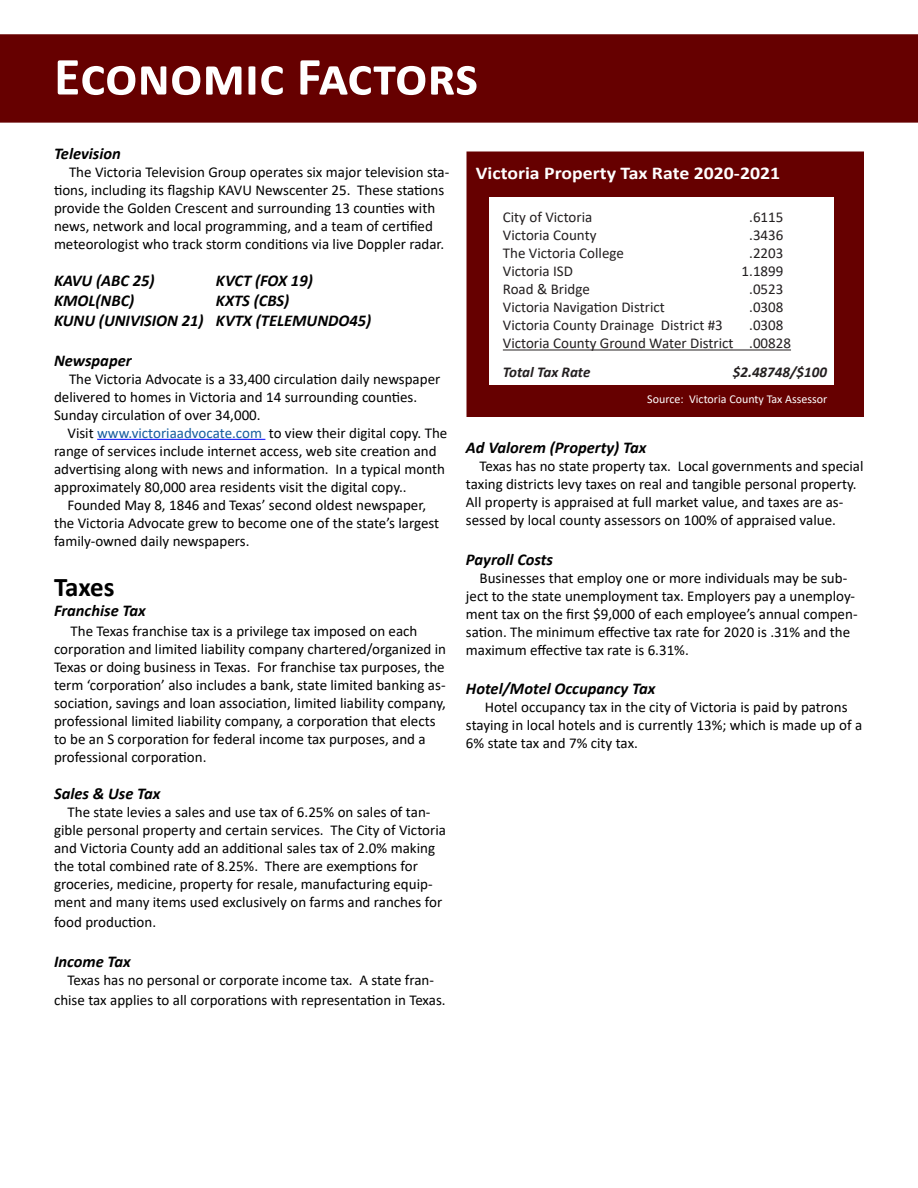
<style>
.page{position:relative;width:918px;height:1188px;background:#fff}
.page>*{position:absolute;margin:0;border:0;box-sizing:border-box;transform-origin:0 0}
.t1{font:700 54px "Calibri";color:#fff}
.t2{font:700 27px "Calibri";letter-spacing:-.015em;color:#000}
.t3{font:700 18px "Calibri";color:#fff;scale:1.1 1}
.t4{font:italic 700 16.5px "Calibri";color:#000}
.t5{font:15px/18px "Calibri";color:#000}
.t6{font:15px "Calibri";color:#231f20}
.t7{font:italic 700 15px "Calibri";color:#231f20}
.t8{font:12px "Calibri";color:#fff}
.s1{color:#175d9e}
</style>
<div class="page">
<div style="left:466px;top:152px;width:398px;height:265px;background:#600"></div>
<div style="left:1px;top:35px;width:916px;height:87px;background:#600"></div>
<div style="left:0;top:34px;width:918px;height:89px;border:2px solid #600"></div>
<hr style="left:97px;top:439px;width:168px;height:1px;background:#00f">
<div style="left:489px;top:197px;width:345px;height:187px;background:#fff"></div>
<hr style="left:503px;top:350px;width:288px;height:1px;background:#231f20">
<p class="t1" style="left:54px;top:38px;width:426px">Economic Factors</p>
<p class="t4" style="left:54px;top:141px;width:68px">Television</p>
<p class="t5" style="left:54px;top:162px;width:397px;text-indent:15px">The Victoria Television Group operates six major television sta&shy;tions, including its flagship KAVU Newscenter 25. These stations provide the Golden Crescent and surrounding 13 counties with news, network and local programming, and a team of certified meteorologist who track storm conditions via live Doppler radar.</p>
<p class="t4" style="left:54px;top:269px;width:102px">KAVU (ABC 25)</p>
<p class="t4" style="left:216px;top:269px;width:98px">KVCT (FOX 19)</p>
<p class="t4" style="left:54px;top:289px;width:82px">KMOL(NBC)</p>
<p class="t4" style="left:216px;top:289px;width:75px">KXTS (CBS)</p>
<p class="t4" style="left:54px;top:309px;width:319px">KUNU (UNIVISION 21) KVTX (TELEMUNDO45)</p>
<p class="t4" style="left:54px;top:348px;width:79px">Newspaper</p>
<p class="t5" style="left:54px;top:369px;width:388px;text-indent:15px">The Victoria Advocate is a 33,400 circulation daily newspaper delivered to homes in Victoria and 14 surrounding counties.<br>Sunday circulation of over 34,000.</p>
<p class="t5" style="left:54px;top:423px;width:395px;text-indent:14px">Visit <span class="s1">www.victoriaadvocate.com</span> to view their digital copy. The range of services include internet access, web site creation and advertising along with news and information. In a typical month approximately 80,000 area residents visit the digital copy..</p>
<p class="t5" style="left:54px;top:495px;width:387px;text-indent:14px">Founded May 8, 1846 and Texas’ second oldest newspaper, the Victoria Advocate grew to become one of the state’s largest family-owned daily newspapers.</p>
<p class="t2" style="left:54px;top:568px;width:62px">Taxes</p>
<p class="t4" style="left:54px;top:599px;width:93px">Franchise Tax</p>
<p class="t5" style="left:54px;top:621px;width:394px;text-indent:16px">The Texas franchise tax is a privilege tax imposed on each corporation and limited liability company chartered/organized in Texas or doing business in Texas. For franchise tax purposes, the term ‘corporation’ also includes a bank, state limited banking as&shy;sociation, savings and loan association, limited liability company, professional limited liability company, a corporation that elects to be an S corporation for federal income tax purposes, and a professional corporation.</p>
<p class="t4" style="left:54px;top:782px;width:108px">Sales &amp; Use Tax</p>
<p class="t5" style="left:54px;top:803px;width:394px;text-indent:14px">The state levies a sales and use tax of 6.25% on sales of tan&shy;gible personal property and certain services. The City of Victoria and Victoria County add an additional sales tax of 2.0% making the total combined rate of 8.25%. There are exemptions for groceries, medicine, property for resale, manufacturing equip&shy;ment and many items used exclusively on farms and ranches for</p>
<p class="t5" style="left:54px;top:913px;width:104px">food production.</p>
<p class="t4" style="left:54px;top:950px;width:78px">Income Tax</p>
<p class="t5" style="left:54px;top:970px;width:393px;line-height:19.8px;text-align:center">Texas has no personal or corporate income tax. A state fran&shy;chise tax applies to all corporations with representation in Texas.</p>
<p class="t3" style="left:476px;top:160px;width:278px">Victoria Property Tax Rate 2020-2021</p>
<p class="t6" style="left:503px;top:207px;width:91px">City of Victoria</p>
<p class="t6" style="left:749px;top:207px;width:36px">.6115</p>
<p class="t6" style="left:503px;top:225px;width:95px">Victoria County</p>
<p class="t6" style="left:749px;top:225px;width:36px">.3436</p>
<p class="t6" style="left:503px;top:243px;width:123px">The Victoria College</p>
<p class="t6" style="left:749px;top:243px;width:36px">.2203</p>
<p class="t6" style="left:503px;top:261px;width:72px">Victoria ISD</p>
<p class="t6" style="left:742px;top:261px;width:43px">1.1899</p>
<p class="t6" style="left:503px;top:279px;width:88px">Road &amp; Bridge</p>
<p class="t6" style="left:749px;top:279px;width:36px">.0523</p>
<p class="t6" style="left:503px;top:297px;width:163px">Victoria Navigation District</p>
<p class="t6" style="left:749px;top:297px;width:36px">.0308</p>
<p class="t6" style="left:503px;top:315px;width:221px">Victoria County Drainage District #3</p>
<p class="t6" style="left:749px;top:315px;width:36px">.0308</p>
<p class="t6" style="left:503px;top:333px;width:290px">Victoria County Ground Water District .00828</p>
<p class="t7" style="left:503px;top:362px;width:89px">Total Tax Rate</p>
<p class="t7" style="left:733px;top:362px;width:96px">$2.48748/$100</p>
<p class="t8" style="left:647px;top:391px;width:182px">Source: Victoria County Tax Assessor</p>
<p class="t4" style="left:466px;top:436px;width:182px">Ad Valorem (Property) Tax</p>
<p class="t5" style="left:466px;top:457px;width:399px;text-indent:14px">Texas has no state property tax. Local governments and special taxing districts levy taxes on real and tangible personal property.<br>All property is appraised at full market value, and taxes are as&shy;sessed by local county assessors on 100% of appraised value.</p>
<p class="t4" style="left:466px;top:548px;width:89px">Payroll Costs</p>
<p class="t5" style="left:466px;top:568px;width:393px;text-indent:14px">Businesses that employ one or more individuals may be sub&shy;ject to the state unemployment tax. Employers pay a unemploy&shy;ment tax on the first $9,000 of each employee’s annual compen&shy;sation. The minimum effective tax rate for 2020 is .31% and the maximum effective tax rate is 6.31%.</p>
<p class="t4" style="left:466px;top:677px;width:191px">Hotel/Motel Occupancy Tax</p>
<p class="t5" style="left:466px;top:698px;width:398px;text-indent:19px">Hotel occupancy tax in the city of Victoria is paid by patrons staying in local hotels and is currently 13%; which is made up of a<br>6% state tax and 7% city tax.</p>
</div>
